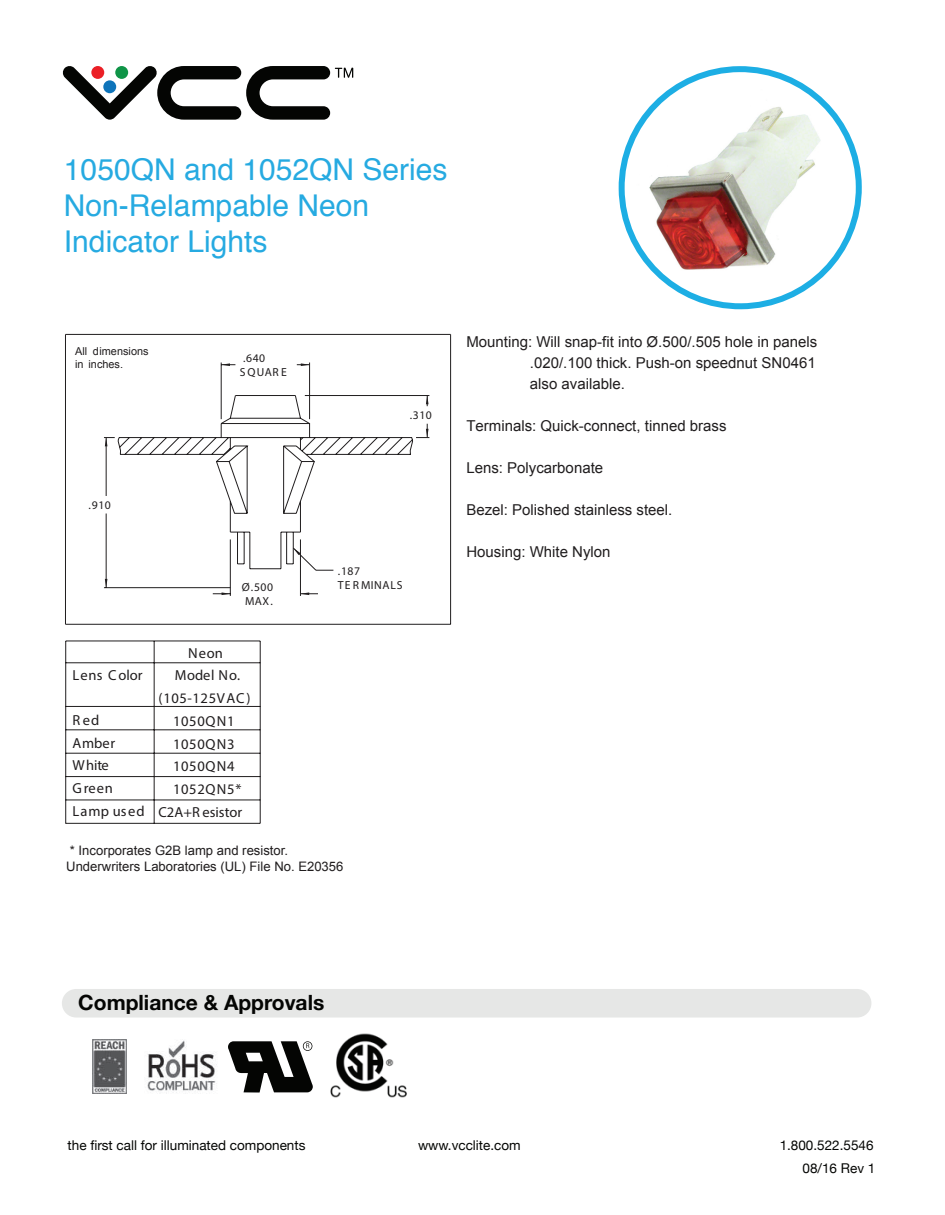
<style>
.page{position:relative;width:945px;height:1215px;background:#fff}
.page>*{position:absolute;margin:0;border:0;box-sizing:border-box;transform-origin:0 0}
.t1{font:30px/36px "Helvetica";color:#26aae1}
.t2{font:700 21px "Helvetica Neue";color:#231f20}
.t3{font:700 21px "Helvetica Neue";color:#040503}
.t4{font:15px/21px "Arial";color:#201d1e;text-align:justify}
.t5{font:14.55px "Myriad";letter-spacing:.045em;color:#201d1e}
.t6{font:14.55px "Myriad";color:#201d1e}
.t7{font:14.55px "Myriad";letter-spacing:.005em;color:#201d1e}
.t8{font:14.55px "Myriad";letter-spacing:.065em;color:#201d1e}
.t9{font:13.5px "Helvetica Neue";color:#040503}
.t10{font:13.05px/15.6px "Arial";color:#201d1e}
.t11{font:11.7px "Myriad";letter-spacing:.045em;color:#201d1e}
.t12{font:11.7px "Myriad";letter-spacing:.075em;color:#201d1e}
.t13{font:10.95px/12.8px "Arial";color:#201d1e}
.s1{font-family:"Myriad Pro"}
</style>
<div class="page">
<img style="left:93px;top:1040px;width:33px;height:54px">
<img style="left:147px;top:1040px;width:70px;height:53px">
<div style="left:62px;top:989px;width:809px;height:29px;background:#e6e7e6;border-radius:14px"></div>
<svg style="left:618px;top:66px;width:244px;height:244px"></svg>
<svg style="left:63px;top:66px;width:290px;height:54px"></svg>
<svg style="left:228px;top:1041px;width:85px;height:52px"></svg>
<svg style="left:65px;top:641px;width:196px;height:183px"></svg>
<hr style="left:65px;top:624px;width:386px;height:1px;background:#201d1e">
<hr style="left:450px;top:334px;width:1px;height:290px;background:#201d1e">
<svg style="left:66px;top:334px;width:385px;height:237px"></svg>
<svg style="left:104px;top:423px;width:309px;height:165px"></svg>
<svg style="left:297px;top:363px;width:12px;height:3px"></svg>
<svg style="left:222px;top:363px;width:13px;height:3px"></svg>
<hr style="left:309px;top:363px;width:1px;height:56px;background:#201d1e">
<hr style="left:221px;top:363px;width:1px;height:56px;background:#201d1e">
<svg style="left:301px;top:592px;width:17px;height:3px"></svg>
<svg style="left:213px;top:592px;width:17px;height:3px"></svg>
<hr style="left:300px;top:539px;width:1px;height:57px;background:#201d1e">
<hr style="left:230px;top:539px;width:1px;height:57px;background:#201d1e">
<hr style="left:65px;top:334px;width:1px;height:290px;background:#201d1e">
<hr style="left:235px;top:395px;width:60px;height:1px;background:#201d1e">
<svg style="left:426px;top:396px;width:3px;height:10px"></svg>
<svg style="left:416px;top:424px;width:13px;height:14px"></svg>
<hr style="left:305px;top:395px;width:124px;height:1px;background:#201d1e">
<img style="left:330px;top:1033px;width:77px;height:65px">
<h1 class="t1" style="left:64px;top:152px;width:385px">1050QN and 1052QN Series<br>Non-Relampable Neon<br>Indicator Lights</h1>
<p class="t13" style="left:75px;top:345px;width:75px">All dimensions in inches.</p>
<p class="t11" style="left:243px;top:351px;width:24px">.640</p>
<p class="t11" style="left:240px;top:365px;width:48px">SQUARE</p>
<p class="t11" style="left:410px;top:408px;width:24px">.310</p>
<p class="t11" style="left:89px;top:498px;width:24px">.910</p>
<p class="t11" style="left:338px;top:563px;width:24px">.187</p>
<p class="t11" style="left:242px;top:580px;width:33px">Ø.500</p>
<p class="t12" style="left:338px;top:577px;width:66px">TERMINALS</p>
<p class="t11" style="left:245px;top:594px;width:29px">MAX.</p>
<p class="t5" style="left:188px;top:644px;width:36px">Neon</p>
<p class="t7" style="left:72px;top:666px;width:72px">Lens Color</p>
<p class="t5" style="left:175px;top:666px;width:67px">Model No.</p>
<p class="t5" style="left:159px;top:689px;width:94px">(105-125VAC)</p>
<p class="t5" style="left:72px;top:711px;width:28px">Red</p>
<p class="t5" style="left:173px;top:712px;width:63px">1050QN1</p>
<p class="t5" style="left:72px;top:734px;width:44px">Amber</p>
<p class="t5" style="left:173px;top:735px;width:63px">1050QN3</p>
<p class="t5" style="left:72px;top:757px;width:38px">White</p>
<p class="t5" style="left:173px;top:758px;width:63px">1050QN4</p>
<p class="t5" style="left:72px;top:779px;width:42px">Green</p>
<p class="t5" style="left:173px;top:780px;width:70px">1052QN5*</p>
<p class="t8" style="left:72px;top:802px;width:74px">Lamp used</p>
<p class="t6" style="left:159px;top:803px;width:85px"><span class="s1">C</span>2A+R esistor</p>
<p class="t10" style="left:66px;top:843px;width:279px">* Incorporates G2B lamp and resistor.<br>Underwriters Laboratories (UL) File No. E20356</p>
<p class="t4" style="left:530px;top:331px;width:289px;text-indent:-63px">Mounting: Will snap-fit into Ø.500/.505 hole in panels .020/.100 thick. Push-on speednut SN0461 also available.</p>
<p class="t4" style="left:466px;top:415px;width:262px">Terminals: Quick-connect, tinned brass</p>
<p class="t4" style="left:466px;top:457px;width:138px">Lens: Polycarbonate</p>
<p class="t4" style="left:466px;top:499px;width:207px">Bezel: Polished stainless steel.</p>
<p class="t4" style="left:466px;top:541px;width:146px">Housing: White Nylon</p>
<h2 class="t2" style="left:75px;top:985px;width:246px">Compliance &amp; approvals</h2>
<h2 class="t3" style="left:78px;top:986px;width:248px">Compliance &amp; Approvals</h2>
<p class="t9" style="left:68px;top:1135px;width:239px">the first call for illuminated components</p>
<p class="t9" style="left:418px;top:1135px;width:104px">www.vcclite.com</p>
<p class="t9" style="left:780px;top:1135px;width:95px">1.800.522.5546</p>
<p class="t9" style="left:803px;top:1158px;width:74px">08/16 Rev 1</p>
</div>
